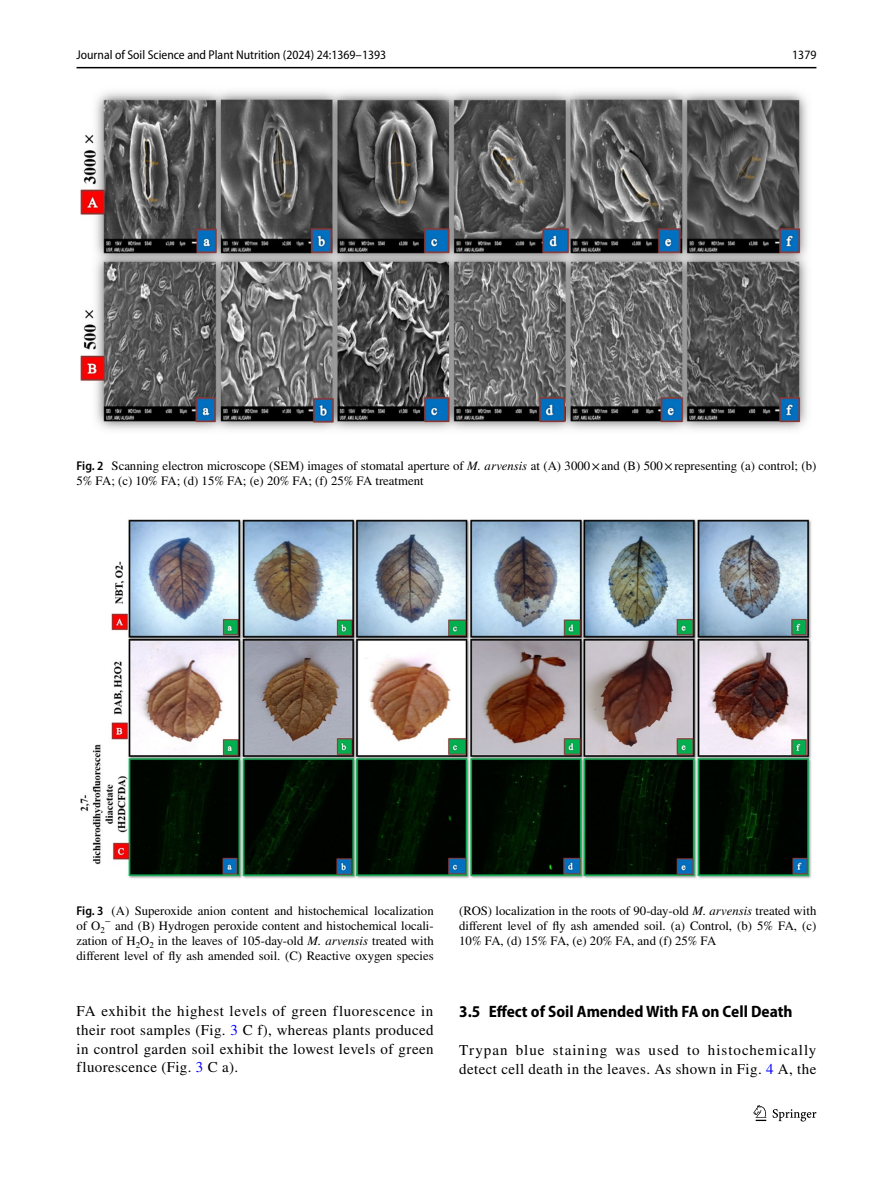
<style>
.page{position:relative;width:893px;height:1187px;background:#fff}
.page>*{position:absolute;margin:0;border:0;box-sizing:border-box;transform-origin:0 0}
.t1{font:700 semi-condensed 16.5px "Myriad Pro";color:#000}
.t2{font:15px/18.8px "STIX";letter-spacing:.03em;color:#000;text-align:justify}
.t3{font:12.75px/15px "STIX";color:#000;text-align:justify}
.t4{font:semi-condensed 12.75px "Myriad Pro";color:#000}
.s1{font-family:"Myriad Pro";font-weight:600;font-stretch:semi-condensed}
.s2{font-style:italic}
.s3{color:#00f}
</style>
<div class="page">
<hr style="left:77px;top:67px;width:739px;height:1px;background:#000">
<svg style="left:753px;top:1105px;width:13px;height:15px"></svg>
<svg style="left:773px;top:1109px;width:43px;height:12px"></svg>
<img style="left:81px;top:91px;width:727px;height:339px">
<img style="left:81px;top:519px;width:731px;height:360px">
<p class="t4" style="left:77px;top:48px;width:311px">Journal of Soil Science and Plant Nutrition (2024) 24:1369–1393</p>
<p class="t4" style="left:792px;top:48px;width:26px">1379</p>
<p class="t3" style="left:77px;top:459px;width:741px"><span class="s1">Fig. 2</span> Scanning electron microscope (SEM) images of stomatal aperture of <span class="s2">M. arvensis</span> at (A) 3000×and (B) 500×representing (a) control; (b)<br>5% FA; (c) 10% FA; (d) 15% FA; (e) 20% FA; (f) 25% FA treatment</p>
<p class="t3" style="left:77px;top:903px;width:359px"><span class="s1">Fig. 3</span> (A) Superoxide anion content and histochemical localization of O<sub>2</sub><sup>−</sup> and (B) Hydrogen peroxide content and histochemical locali&shy;zation of H<sub>2</sub>O<sub>2</sub> in the leaves of 105-day-old <span class="s2">M. arvensis</span> treated with different level of fly ash amended soil. (C) Reactive oxygen species</p>
<p class="t3" style="left:459px;top:903px;width:359px">(ROS) localization in the roots of 90-day-old <span class="s2">M. arvensis</span> treated with different level of fly ash amended soil. (a) Control, (b) 5% FA, (c)<br>10% FA, (d) 15% FA, (e) 20% FA, and (f) 25% FA</p>
<p class="t2" style="left:77px;top:1002px;width:359px">FA exhibit the highest levels of green fluorescence in their root samples (Fig. <span class="s3">3</span> C f), whereas plants produced in control garden soil exhibit the lowest levels of green fluorescence (Fig. <span class="s3">3</span> C a).</p>
<p class="t1" style="left:459px;top:1002px;width:335px">3.5 Effect of Soil Amended With FA on Cell Death</p>
<p class="t2" style="left:459px;top:1041px;width:359px">Trypan blue staining was used to histochemically detect cell death in the leaves. As shown in Fig. <span class="s3">4</span> A, the</p>
</div>
